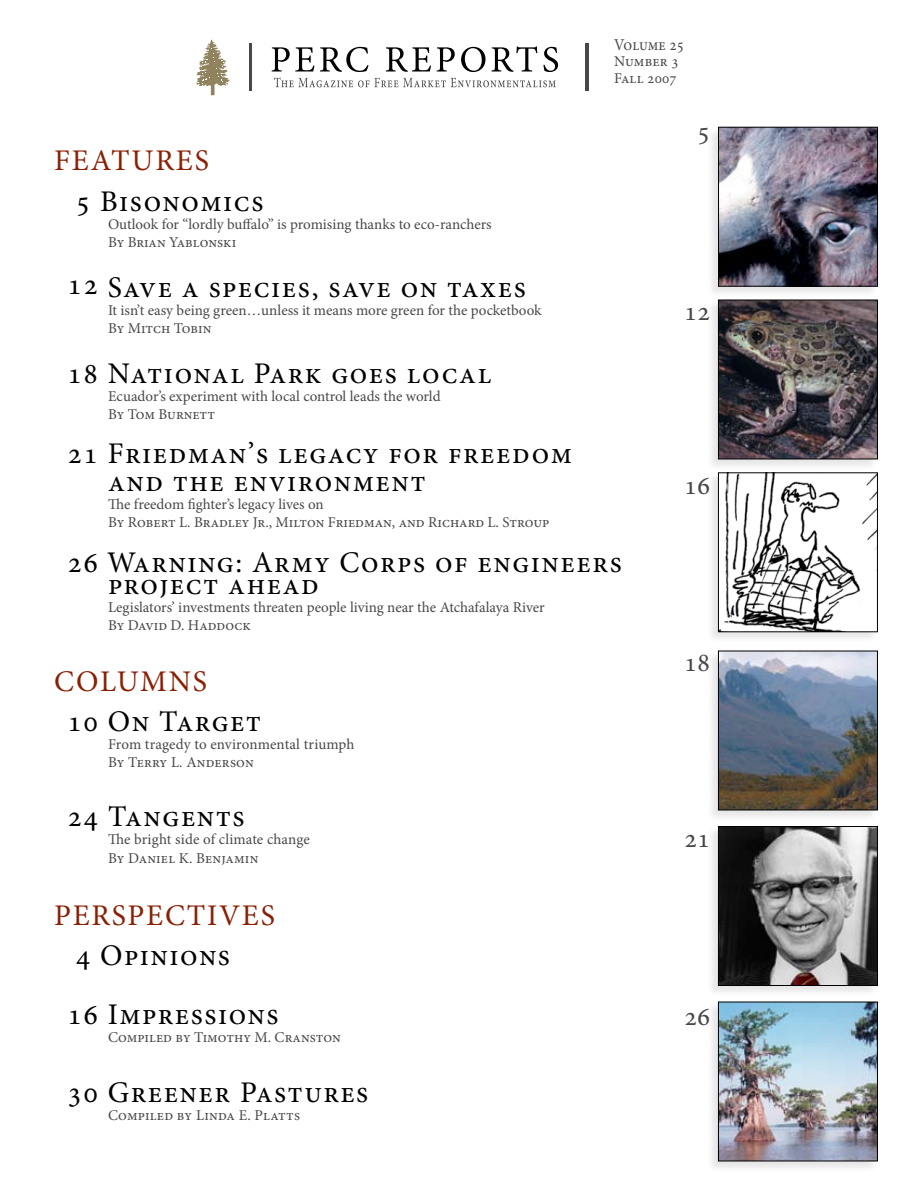
<style>
.page{position:relative;width:918px;height:1188px;background:#fff}
.page>*{position:absolute;margin:0;border:0;box-sizing:border-box;transform-origin:0 0}
.t1{font:30px/28.5px "Minion Pro";letter-spacing:.05em;color:#000}
.t2{font:30px "Minion Pro";letter-spacing:.06em;color:#8a1f03}
.t3{font:27px "Minion Pro";color:#48484a}
.t4{font:16.5px "Minion Pro";letter-spacing:.005em;color:#48484a;scale:.91 1}
.t5{font:15px/18px "Minion Pro";color:#48484a}
</style>
<div class="page">
<div style="left:706px;top:298px;width:174px;height:174px;background:#000;opacity:.1"></div>
<img style="left:720px;top:302px;width:156px;height:155px">
<div style="left:718px;top:300px;width:160px;height:159px;border:1px solid #000"></div>
<div style="left:706px;top:471px;width:174px;height:174px;background:#000;opacity:.1"></div>
<img style="left:720px;top:474px;width:156px;height:156px">
<div style="left:718px;top:472px;width:160px;height:160px;border:1px solid #000"></div>
<div style="left:706px;top:649px;width:174px;height:174px;background:#000;opacity:.1"></div>
<img style="left:720px;top:653px;width:156px;height:155px">
<div style="left:718px;top:651px;width:160px;height:159px;border:1px solid #000"></div>
<div style="left:706px;top:825px;width:174px;height:174px;background:#000;opacity:.1"></div>
<img style="left:720px;top:828px;width:156px;height:156px">
<div style="left:718px;top:826px;width:160px;height:160px;border:1px solid #000"></div>
<div style="left:706px;top:1000px;width:174px;height:174px;background:#000;opacity:.1"></div>
<img style="left:720px;top:1004px;width:156px;height:155px">
<div style="left:718px;top:1002px;width:160px;height:159px;border:1px solid #000"></div>
<div style="left:706px;top:125px;width:174px;height:174px;background:#000;opacity:.1"></div>
<img style="left:720px;top:129px;width:156px;height:156px">
<div style="left:718px;top:127px;width:160px;height:160px;border:1px solid #000"></div>
<svg style="left:272px;top:46px;width:286px;height:26px"></svg>
<svg style="left:274px;top:78px;width:282px;height:9px"></svg>
<svg style="left:196px;top:39px;width:34px;height:56px"></svg>
<hr style="left:585px;top:44px;width:3px;height:47px;background:#48484a">
<hr style="left:249px;top:43px;width:3px;height:47px;background:#48484a">
<p class="t4" style="left:614px;top:33px;width:78px">Volume 25</p>
<p class="t5" style="left:614px;top:53px;width:66px;line-height:16.5px">Number 3<br>Fall 2007</p>
<h2 class="t3" style="left:697px;top:114px;width:15px">5</h2>
<h1 class="t2" style="left:54px;top:141px;width:38px">Feat</h1>
<h1 class="t2" style="left:132px;top:141px;width:42px">ures</h1>
<h1 class="t1" style="left:76px;top:187px;width:189px">5 Bisonomics</h1>
<p class="t5" style="left:108px;top:215px;width:385px">Outlook for “lordly buffalo” is promising thanks to eco-ranchers<br>By Brian Yablonski</p>
<h1 class="t1" style="left:68px;top:273px;width:460px">12 Save a species, save on taxes</h1>
<p class="t5" style="left:108px;top:301px;width:435px">It isn’t easy being green…unless it means more green for the pocketbook<br>By Mitch Tobin</p>
<h1 class="t1" style="left:68px;top:359px;width:425px">18 National Park goes local</h1>
<p class="t5" style="left:108px;top:387px;width:334px">Ecuador’s experiment with local control leads the world<br>By Tom Burnett</p>
<h1 class="t1" style="left:108px;top:439px;width:465px;text-indent:-40px">21 Friedman’s legacy for freedom and the environment</h1>
<p class="t5" style="left:108px;top:496px;width:443px">The freedom fighter’s legacy lives on<br>By Robert L. Bradley Jr., Milton Friedman, and Richard L. Stroup</p>
<h1 class="t1" style="left:108px;top:551px;width:515px;line-height:22.5px;text-indent:-40px">26 Warning: Army Corps of engineers project ahead</h1>
<p class="t5" style="left:108px;top:598px;width:438px">Legislators’ investments threaten people living near the Atchafalaya River<br>By David D. Haddock</p>
<h1 class="t2" style="left:54px;top:661px;width:109px">Columns</h1>
<h1 class="t1" style="left:68px;top:707px;width:195px">10 On Target</h1>
<p class="t5" style="left:108px;top:735px;width:248px">From tragedy to environmental triumph<br>By Terry L. Anderson</p>
<h1 class="t1" style="left:68px;top:802px;width:179px">24 Tangents</h1>
<p class="t5" style="left:108px;top:829px;width:203px;line-height:19.5px">The bright side of climate change<br>By Daniel K. Benjamin</p>
<h1 class="t2" style="left:54px;top:895px;width:38px">Perspectives</h1>
<h1 class="t1" style="left:68px;top:926px;width:213px;line-height:58.5px">4 Opinions<br>16 Impressions</h1>
<p class="t5" style="left:108px;top:1028px;width:234px">Compiled by Timothy M. Cranston</p>
<h1 class="t1" style="left:68px;top:1079px;width:303px">30 Greener pastures</h1>
<p class="t5" style="left:108px;top:1107px;width:194px">Compiled by Linda E. Platts</p>
<h2 class="t3" style="left:684px;top:294px;width:28px">12</h2>
<h2 class="t3" style="left:684px;top:468px;width:28px">16</h2>
<h2 class="t3" style="left:684px;top:645px;width:28px">18</h2>
<h2 class="t3" style="left:684px;top:820px;width:28px">21</h2>
<h2 class="t3" style="left:684px;top:999px;width:28px">26</h2>
</div>
